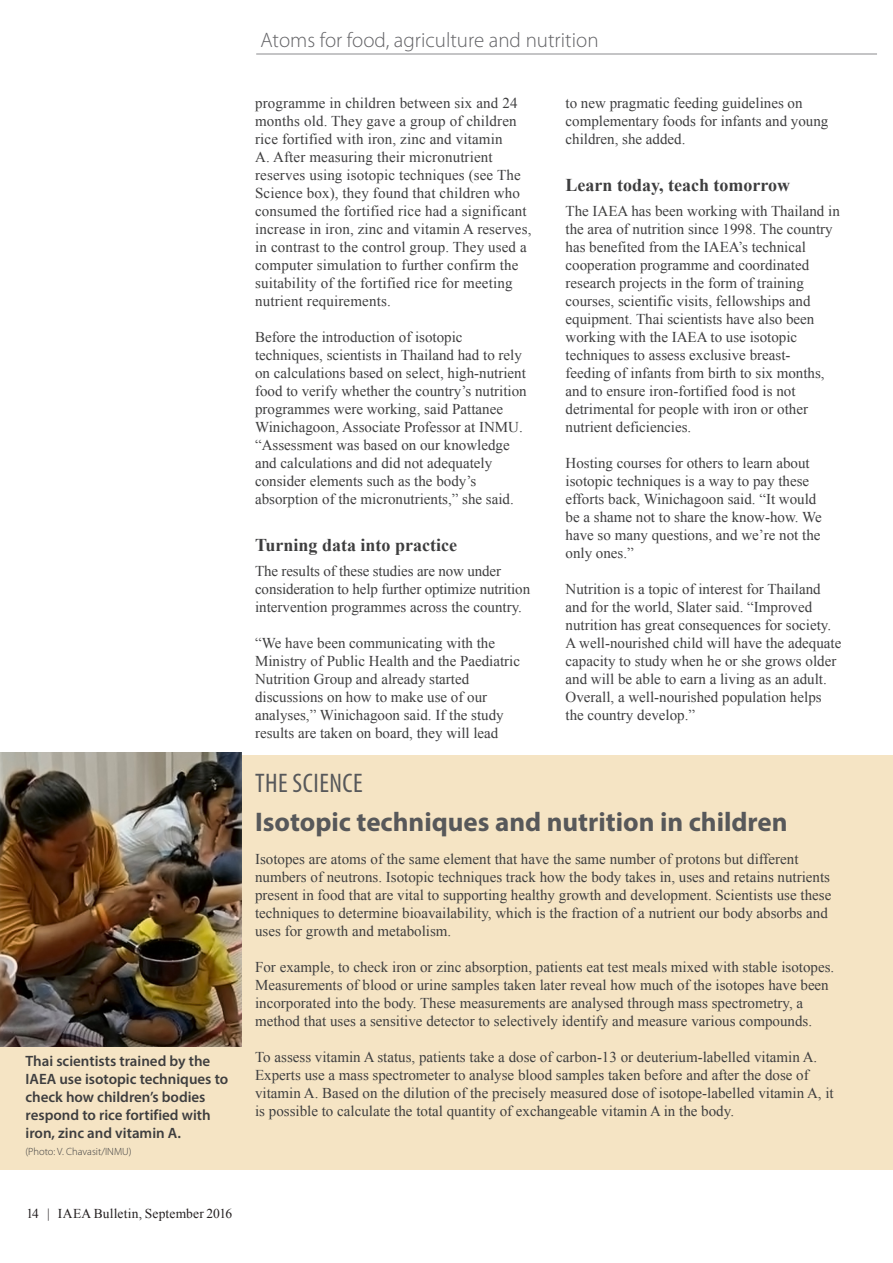
<style>
.page{position:relative;width:893px;height:1263px;background:#fff}
.page>*{position:absolute;margin:0;border:0;box-sizing:border-box;transform-origin:0 0}
.Box_-_Title{font:700 27px "Myriad Pro";color:#57585a}
.The_Science_Box_Titl{font:condensed 27px "Myriad Pro";letter-spacing:.02em;color:#57585a}
.Theme_Header_-_story{font:300 21px "Myriad Pro";color:#636366}
.Paragraph_Heading_01{font:700 18px "Times New Roman";color:#3e3e3f}
.Body_Text{font:15px/18px "Times New Roman";color:#3e3e3f}
.Body_Text_-_no_space{font:15px/18px "Times New Roman";color:#3e3e3f}
.Photo_caption{font:600 15px/18px "Myriad Pro";color:#3e3e3f}
.t1{font:13.5px "Times New Roman";letter-spacing:.01em;color:#231f20}
.Photo_credit{font:300 10.5px "Myriad Pro";color:#3e3e3f}
</style>
<div class="page">
<hr style="left:256px;top:54px;width:621px;height:1px;background:#636366">
<div style="left:0;top:755px;width:893px;height:414px;background:#f5e4c4"></div>
<img style="left:0;top:753px;width:242px;height:293px">
<p class="Photo_caption" style="left:26px;top:1051px;width:204px">Thai scientists trained by the<br>IAEA use isotopic techniques to check how children’s bodies respond to rice fortified with iron, zinc and vitamin A.</p>
<p class="Photo_credit" style="left:26px;top:1145px;width:108px">(Photo: V. Chavasit/INMU)</p>
<p class="t1" style="left:26px;top:1205px;width:207px">14 | IAEA Bulletin, September 2016</p>
<p class="Theme_Header_-_story" style="left:260px;top:27px;width:340px">Atoms for food, agriculture and nutrition</p>
<p class="Body_Text" style="left:255px;top:94px;width:278px">programme in children between six and 24 months old. They gave a group of children rice fortified with iron, zinc and vitamin<br>A. After measuring their micronutrient reserves using isotopic techniques (see The Science box), they found that children who consumed the fortified rice had a significant increase in iron, zinc and vitamin A reserves, in contrast to the control group. They used a computer simulation to further confirm the suitability of the fortified rice for meeting nutrient requirements.</p>
<p class="Body_Text" style="left:255px;top:328px;width:273px">Before the introduction of isotopic techniques, scientists in Thailand had to rely on calculations based on select, high-nutrient food to verify whether the country’s nutrition programmes were working, said Pattanee Winichagoon, Associate Professor at INMU. “Assessment was based on our knowledge and calculations and did not adequately consider elements such as the body’s absorption of the micronutrients,” she said.</p>
<p class="Paragraph_Heading_01" style="left:255px;top:532px;width:203px">Turning data into practice</p>
<p class="Body_Text_-_no_space" style="left:255px;top:562px;width:277px">The results of these studies are now under consideration to help further optimize nutrition intervention programmes across the country.</p>
<p class="Body_Text" style="left:255px;top:634px;width:266px">“We have been communicating with the Ministry of Public Health and the Paediatric Nutrition Group and already started discussions on how to make use of our analyses,” Winichagoon said. If the study results are taken on board, they will lead</p>
<p class="Body_Text" style="left:566px;top:94px;width:264px">to new pragmatic feeding guidelines on complementary foods for infants and young children, she added.</p>
<p class="Paragraph_Heading_01" style="left:566px;top:172px;width:226px">Learn today, teach tomorrow</p>
<p class="Body_Text_-_no_space" style="left:566px;top:202px;width:276px">The IAEA has been working with Thailand in the area of nutrition since 1998. The country has benefited from the IAEA’s technical cooperation programme and coordinated research projects in the form of training courses, scientific visits, fellowships and equipment. Thai scientists have also been working with the IAEA to use isotopic techniques to assess exclusive breast-<br>feeding of infants from birth to six months, and to ensure iron-fortified food is not detrimental for people with iron or other nutrient deficiencies.</p>
<p class="Body_Text" style="left:566px;top:454px;width:258px">Hosting courses for others to learn about isotopic techniques is a way to pay these efforts back, Winichagoon said. “It would be a shame not to share the know-how. We have so many questions, and we’re not the only ones.”</p>
<p class="Body_Text" style="left:566px;top:580px;width:277px">Nutrition is a topic of interest for Thailand and for the world, Slater said. “Improved nutrition has great consequences for society.<br>A well-nourished child will have the adequate capacity to study when he or she grows older and will be able to earn a living as an adult.<br>Overall, a well-nourished population helps the country develop.”</p>
<p class="The_Science_Box_Titl" style="left:255px;top:767px;width:109px">THE SCIENCE</p>
<p class="Box_-_Title" style="left:255px;top:804px;width:534px">Isotopic techniques and nutrition in children</p>
<p class="Body_Text_-_no_space" style="left:255px;top:850px;width:578px">Isotopes are atoms of the same element that have the same number of protons but different numbers of neutrons. Isotopic techniques track how the body takes in, uses and retains nutrients present in food that are vital to supporting healthy growth and development. Scientists use these techniques to determine bioavailability, which is the fraction of a nutrient our body absorbs and uses for growth and metabolism.</p>
<p class="Body_Text" style="left:255px;top:958px;width:581px">For example, to check iron or zinc absorption, patients eat test meals mixed with stable isotopes.<br>Measurements of blood or urine samples taken later reveal how much of the isotopes have been incorporated into the body. These measurements are analysed through mass spectrometry, a method that uses a sensitive detector to selectively identify and measure various compounds.</p>
<p class="Body_Text" style="left:255px;top:1048px;width:580px">To assess vitamin A status, patients take a dose of carbon-13 or deuterium-labelled vitamin A.<br>Experts use a mass spectrometer to analyse blood samples taken before and after the dose of vitamin A. Based on the dilution of the precisely measured dose of isotope-labelled vitamin A, it is possible to calculate the total quantity of exchangeable vitamin A in the body.</p>
</div>
